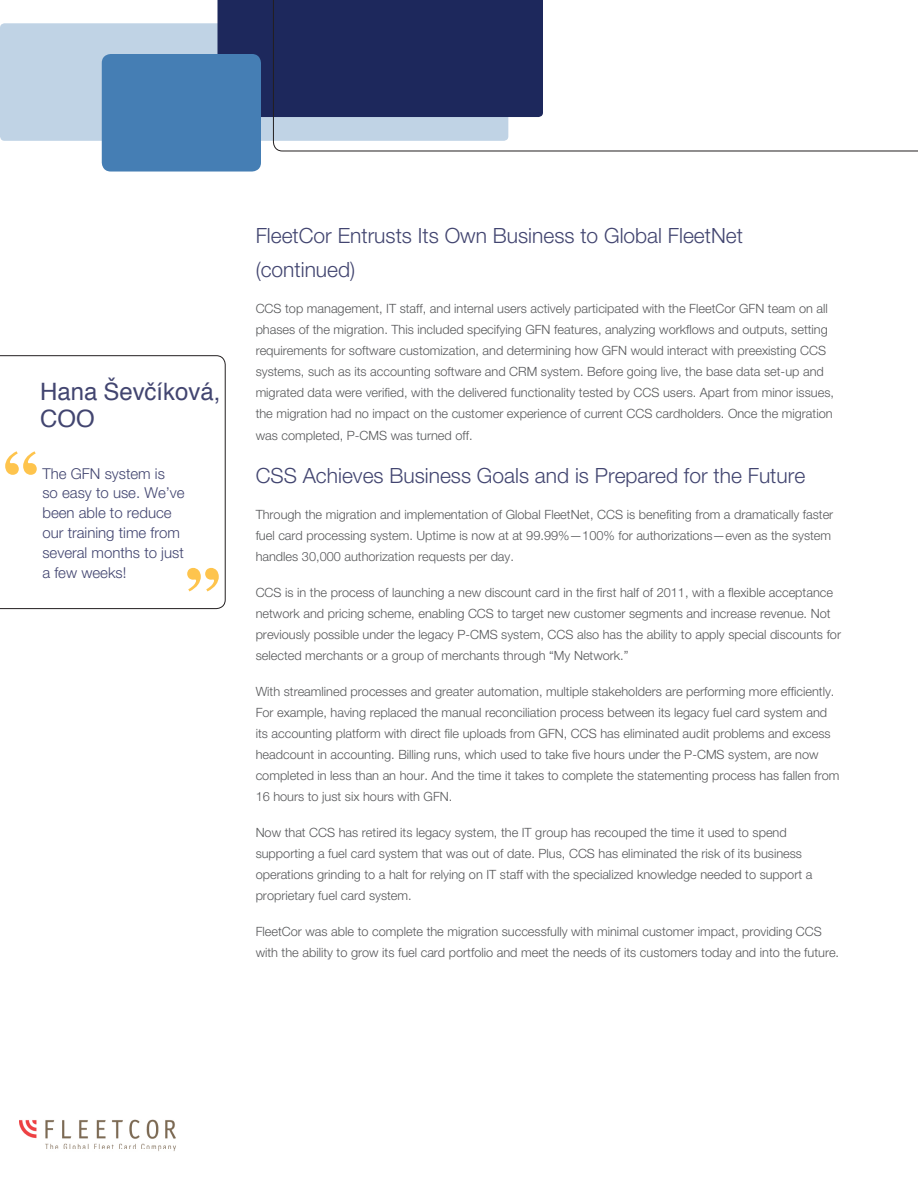
<style>
.page{position:relative;width:918px;height:1188px;background:#fff}
.page>*{position:absolute;margin:0;border:0;box-sizing:border-box;transform-origin:0 0}
.t1{font:700 70.5px "Century Schoolbook";color:#fec44d}
.t2{font:24px "Helvetica";color:#424570}
.t3{font:300 21px/33.8px "Helvetica Neue";color:#424570}
.t4{font:300 15px/19.8px "Helvetica Neue";color:#424570}
.t5{font:300 12.75px/21px "Helvetica Neue";color:#57585a}
</style>
<div class="page">
<img style="left:20px;top:1119px;width:156px;height:32px">
<svg style="left:0;top:356px;width:225px;height:253px"></svg>
<div style="left:0;top:23px;width:508px;height:118px;background:#c0d3e5;border-radius:4px"></div>
<div style="left:218px;top:0;width:55px;height:117px;background:#1d285c"></div>
<svg style="left:273px;top:0;width:645px;height:151px"></svg>
<div style="left:102px;top:54px;width:159px;height:118px;background:#457eb4;border-radius:9px"></div>
<p class="t2" style="left:40px;top:373px;width:182px">Hana Ševčíková,</p>
<p class="t2" style="left:40px;top:401px;width:56px">COO</p>
<p class="t1" style="left:4px;top:435px;width:35px">“</p>
<p class="t4" style="left:42px;top:463px;width:144px">The GFN system is<br>so easy to use. We’ve been able to reduce our training time from several months to just a few weeks!</p>
<p class="t1" style="left:186px;top:552px;width:35px">”</p>
<p class="t3" style="left:256px;top:218px;width:489px">FleetCor Entrusts Its Own Business to Global FleetNet (continued)</p>
<p class="t5" style="left:256px;top:297px;width:580px">CCS top management, IT staff, and internal users actively participated with the FleetCor GFN team on all phases of the migration. This included specifying GFN features, analyzing workflows and outputs, setting requirements for software customization, and determining how GFN would interact with preexisting CCS systems, such as its accounting software and CRM system. Before going live, the base data set-up and migrated data were verified, with the delivered functionality tested by CCS users. Apart from minor issues, the migration had no impact on the customer experience of current CCS cardholders. Once the migration</p>
<p class="t5" style="left:256px;top:425px;width:219px">was completed, P-CMS was turned off.</p>
<p class="t3" style="left:256px;top:458px;width:551px">CSS Achieves Business Goals and is Prepared for the Future</p>
<p class="t5" style="left:256px;top:504px;width:579px">Through the migration and implementation of Global FleetNet, CCS is benefiting from a dramatically faster fuel card processing system. Uptime is now at at 99.99%—100% for authorizations—even as the system handles 30,000 authorization requests per day.</p>
<p class="t5" style="left:256px;top:582px;width:587px">CCS is in the process of launching a new discount card in the first half of 2011, with a flexible acceptance network and pricing scheme, enabling CCS to target new customer segments and increase revenue. Not previously possible under the legacy P-CMS system, CCS also has the ability to apply special discounts for selected merchants or a group of merchants through “My Network.”</p>
<p class="t5" style="left:256px;top:681px;width:585px">With streamlined processes and greater automation, multiple stakeholders are performing more efficiently.<br>For example, having replaced the manual reconciliation process between its legacy fuel card system and its accounting platform with direct file uploads from GFN, CCS has eliminated audit problems and excess headcount in accounting. Billing runs, which used to take five hours under the P-CMS system, are now completed in less than an hour. And the time it takes to complete the statementing process has fallen from 16 hours to just six hours with GFN.</p>
<p class="t5" style="left:256px;top:822px;width:558px">Now that CCS has retired its legacy system, the IT group has recouped the time it used to spend supporting a fuel card system that was out of date. Plus, CCS has eliminated the risk of its business operations grinding to a halt for relying on IT staff with the specialized knowledge needed to support a proprietary fuel card system.</p>
<p class="t5" style="left:256px;top:921px;width:585px">FleetCor was able to complete the migration successfully with minimal customer impact, providing CCS with the ability to grow its fuel card portfolio and meet the needs of its customers today and into the future.</p>
</div>
